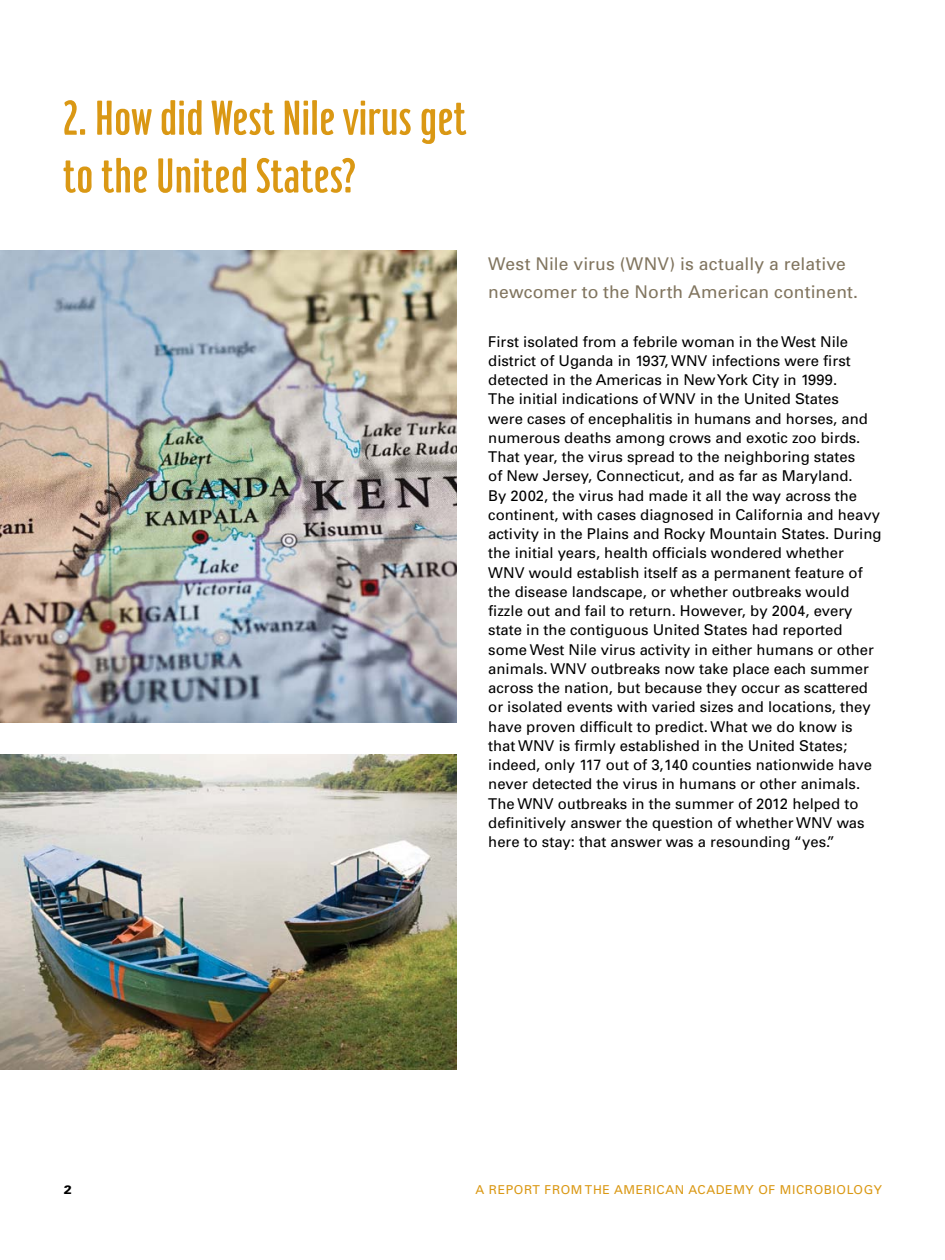
<style>
.page{position:relative;width:945px;height:1260px;background:#fff}
.page>*{position:absolute;margin:0;border:0;box-sizing:border-box;transform-origin:0 0}
._01-Section_Header{font:300 52.5px/57.8px "Hamilton";color:#da9814}
.Intro_Para{font:17.5px/28.9px "Univers";letter-spacing:.01em;color:#81755f}
.Text{font:14.88px/19.2px "Univers";color:#000}
.Folio{font:12.25px "Univers";letter-spacing:.05em;color:#da9814}
.Page{font:900 12.25px "Univers";color:#000}
</style>
<div class="page">
<img style="left:0;top:250px;width:457px;height:473px">
<img style="left:0;top:754px;width:457px;height:315px">
<p class="_01-Section_Header" style="left:63px;top:89px;width:405px">2. How did West Nile virus get to the United States?</p>
<p class="Intro_Para" style="left:488px;top:249px;width:371px">West Nile virus (WNV) is actually a relative newcomer to the North American continent.</p>
<p class="Text" style="left:488px;top:331px;width:395px">First isolated from a febrile woman in the West Nile district of Uganda in 1937, WNV infections were first detected in the Americas in New York City in 1999.<br>The initial indications of WNV in the United States<br>were cases of encephalitis in humans and horses, and numerous deaths among crows and exotic zoo birds.<br>That year, the virus spread to the neighboring states<br>of New Jersey, Connecticut, and as far as Maryland.<br>By 2002, the virus had made it all the way across the continent, with cases diagnosed in California and heavy activity in the Plains and Rocky Mountain States. During the initial years, health officials wondered whether WNV would establish itself as a permanent feature of the disease landscape, or whether outbreaks would fizzle out and fail to return. However, by 2004, every state in the contiguous United States had reported some West Nile virus activity in either humans or other animals. WNV outbreaks now take place each summer across the nation, but because they occur as scattered or isolated events with varied sizes and locations, they have proven difficult to predict. What we do know is that WNV is firmly established in the United States; indeed, only 117 out of 3,140 counties nationwide have never detected the virus in humans or other animals.<br>The WNV outbreaks in the summer of 2012 helped to definitively answer the question of whether WNV was here to stay: that answer was a resounding “yes.”</p>
<p class="Page" style="left:64px;top:1182px;width:10px">2</p>
<p class="Folio" style="left:476px;top:1182px;width:408px">A REPORT FROM THE AMERICAN ACADEMY OF MICROBIOLOGY</p>
</div>
